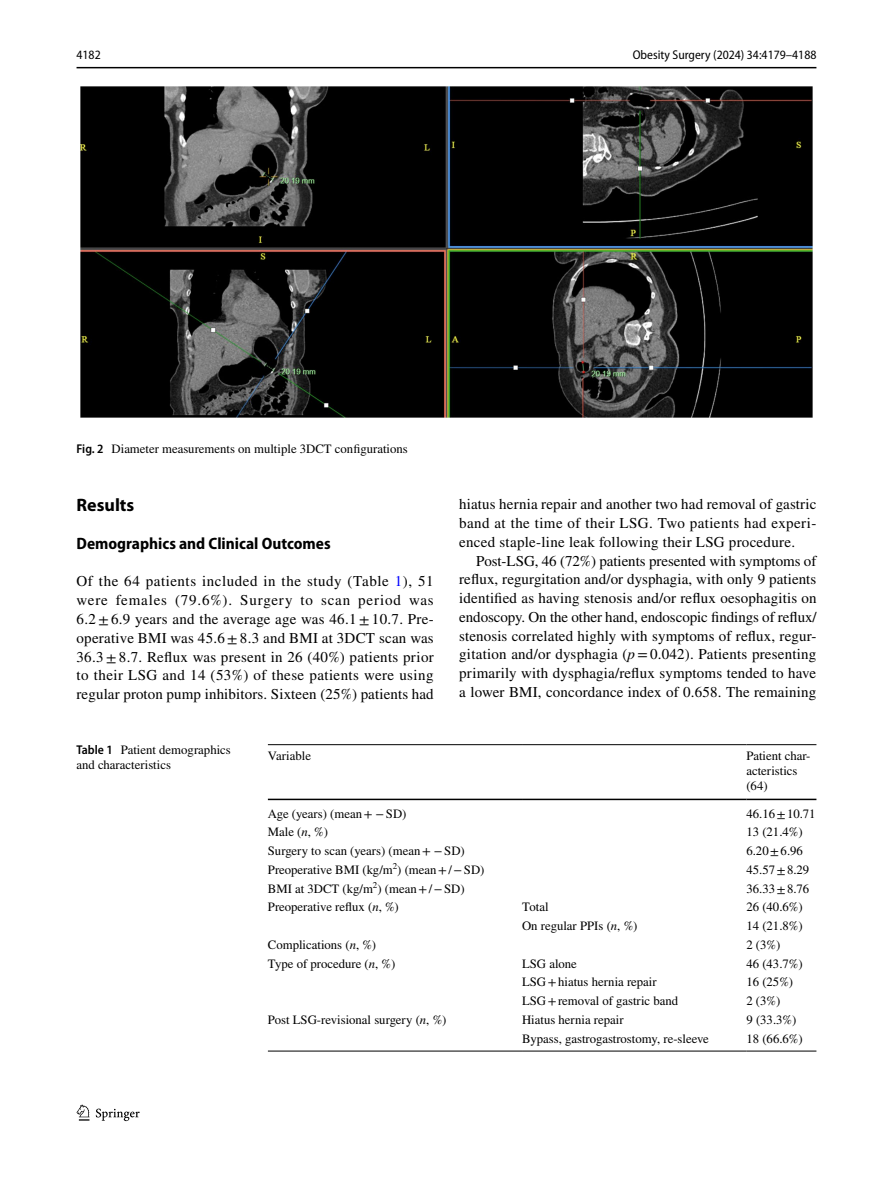
<style>
.page{position:relative;width:893px;height:1187px;background:#fff}
.page>*{position:absolute;margin:0;border:0;box-sizing:border-box;transform-origin:0 0}
.t1{font:700 18px "Myriad Pro";color:#000}
.t2{font:700 semi-condensed 16.5px "Myriad Pro";color:#000}
.t3{font:15px/18.8px "STIX";letter-spacing:.01em;color:#000;text-align:justify}
.t4{font:12.75px/15px "STIX";color:#000}
.t5{font:semi-condensed 12.75px "Myriad Pro";color:#000}
.s1{font-family:"Myriad Pro";font-weight:600;font-stretch:semi-condensed}
.s2{color:#00f}
.s3{font-style:italic}
</style>
<div class="page">
<hr style="left:77px;top:67px;width:739px;height:1px;background:#000">
<svg style="left:77px;top:1104px;width:12px;height:16px"></svg>
<svg style="left:96px;top:1108px;width:44px;height:12px"></svg>
<img style="left:81px;top:87px;width:731px;height:330px">
<hr style="left:268px;top:744px;width:254px;height:1px;background:#000">
<hr style="left:522px;top:744px;width:224px;height:1px;background:#000">
<hr style="left:268px;top:798px;width:254px;height:2px;background:#000">
<hr style="left:522px;top:798px;width:224px;height:2px;background:#000">
<hr style="left:746px;top:744px;width:70px;height:1px;background:#000">
<hr style="left:746px;top:798px;width:70px;height:2px;background:#000">
<hr style="left:268px;top:1050px;width:254px;height:1px;background:#000">
<hr style="left:522px;top:1050px;width:224px;height:1px;background:#000">
<hr style="left:746px;top:1050px;width:70px;height:1px;background:#000">
<p class="t5" style="left:77px;top:48px;width:26px">4182</p>
<p class="t5" style="left:633px;top:48px;width:185px">Obesity Surgery (2024) 34:4179–4188</p>
<p class="t4" style="left:77px;top:442px;width:333px"><span class="s1">Fig. 2</span> Diameter measurements on multiple 3DCT configurations</p>
<p class="t1" style="left:77px;top:493px;width:59px">Results</p>
<p class="t2" style="left:77px;top:534px;width:256px">Demographics and Clinical Outcomes</p>
<p class="t3" style="left:77px;top:573px;width:359px">Of the 64 patients included in the study (Table <span class="s2">1</span>), 51 were females (79.6%). Surgery to scan period was 6.2±6.9 years and the average age was 46.1±10.7. Pre&shy;operative BMI was 45.6±8.3 and BMI at 3DCT scan was 36.3±8.7. Reflux was present in 26 (40%) patients prior to their LSG and 14 (53%) of these patients were using regular proton pump inhibitors. Sixteen (25%) patients had</p>
<p class="t3" style="left:459px;top:496px;width:359px">hiatus hernia repair and another two had removal of gastric band at the time of their LSG. Two patients had experi&shy;enced staple-line leak following their LSG procedure.</p>
<p class="t3" style="left:459px;top:552px;width:359px;text-indent:17px">Post-LSG, 46 (72%) patients presented with symptoms of reflux, regurgitation and/or dysphagia, with only 9 patients identified as having stenosis and/or reflux oesophagitis on endoscopy. On the other hand, endoscopic findings of reflux/ stenosis correlated highly with symptoms of reflux, regur&shy;gitation and/or dysphagia (<span class="s3">p</span>=0.042). Patients presenting primarily with dysphagia/reflux symptoms tended to have a lower BMI, concordance index of 0.658. The remaining</p>
<p class="t4" style="left:77px;top:742px;width:156px"><span class="s1">Table 1</span> Patient demographics and characteristics</p>
<p class="t4" style="left:268px;top:748px;width:45px">Variable</p>
<p class="t4" style="left:746px;top:748px;width:66px">Patient char&shy;acteristics (64)</p>
<p class="t4" style="left:268px;top:806px;width:140px">Age (years) (mean+ −SD)</p>
<p class="t4" style="left:746px;top:806px;width:71px">46.16±10.71</p>
<p class="t4" style="left:268px;top:825px;width:62px">Male (<span class="s3">n</span>, %)</p>
<p class="t4" style="left:746px;top:825px;width:58px">13 (21.4%)</p>
<p class="t4" style="left:268px;top:844px;width:198px">Surgery to scan (years) (mean+ −SD)</p>
<p class="t4" style="left:746px;top:844px;width:58px">6.20±6.96</p>
<p class="t4" style="left:268px;top:863px;width:218px">Preoperative BMI (kg/m<sup>2</sup>) (mean+/−SD)</p>
<p class="t4" style="left:746px;top:863px;width:64px">45.57±8.29</p>
<p class="t4" style="left:268px;top:881px;width:198px">BMI at 3DCT (kg/m<sup>2</sup>) (mean+/−SD)</p>
<p class="t4" style="left:746px;top:881px;width:64px">36.33±8.76</p>
<p class="t4" style="left:268px;top:900px;width:132px">Preoperative reflux (<span class="s3">n</span>, %)</p>
<p class="t4" style="left:522px;top:900px;width:28px">Total</p>
<p class="t4" style="left:746px;top:900px;width:58px">26 (40.6%)</p>
<p class="t4" style="left:522px;top:919px;width:117px">On regular PPIs (<span class="s3">n</span>, %)</p>
<p class="t4" style="left:746px;top:919px;width:58px">14 (21.8%)</p>
<p class="t4" style="left:268px;top:937px;width:110px">Complications (<span class="s3">n</span>, %)</p>
<p class="t4" style="left:746px;top:937px;width:35px">2 (3%)</p>
<p class="t4" style="left:268px;top:956px;width:129px">Type of procedure (<span class="s3">n</span>, %)</p>
<p class="t4" style="left:522px;top:956px;width:56px">LSG alone</p>
<p class="t4" style="left:746px;top:956px;width:58px">46 (43.7%)</p>
<p class="t4" style="left:522px;top:975px;width:136px">LSG+hiatus hernia repair</p>
<p class="t4" style="left:746px;top:975px;width:48px">16 (25%)</p>
<p class="t4" style="left:522px;top:994px;width:158px">LSG+removal of gastric band</p>
<p class="t4" style="left:746px;top:994px;width:35px">2 (3%)</p>
<p class="t4" style="left:268px;top:1012px;width:180px">Post LSG-revisional surgery (<span class="s3">n</span>, %)</p>
<p class="t4" style="left:522px;top:1012px;width:103px">Hiatus hernia repair</p>
<p class="t4" style="left:746px;top:1012px;width:51px">9 (33.3%)</p>
<p class="t4" style="left:522px;top:1031px;width:188px">Bypass, gastrogastrostomy, re-sleeve</p>
<p class="t4" style="left:746px;top:1031px;width:58px">18 (66.6%)</p>
</div>
